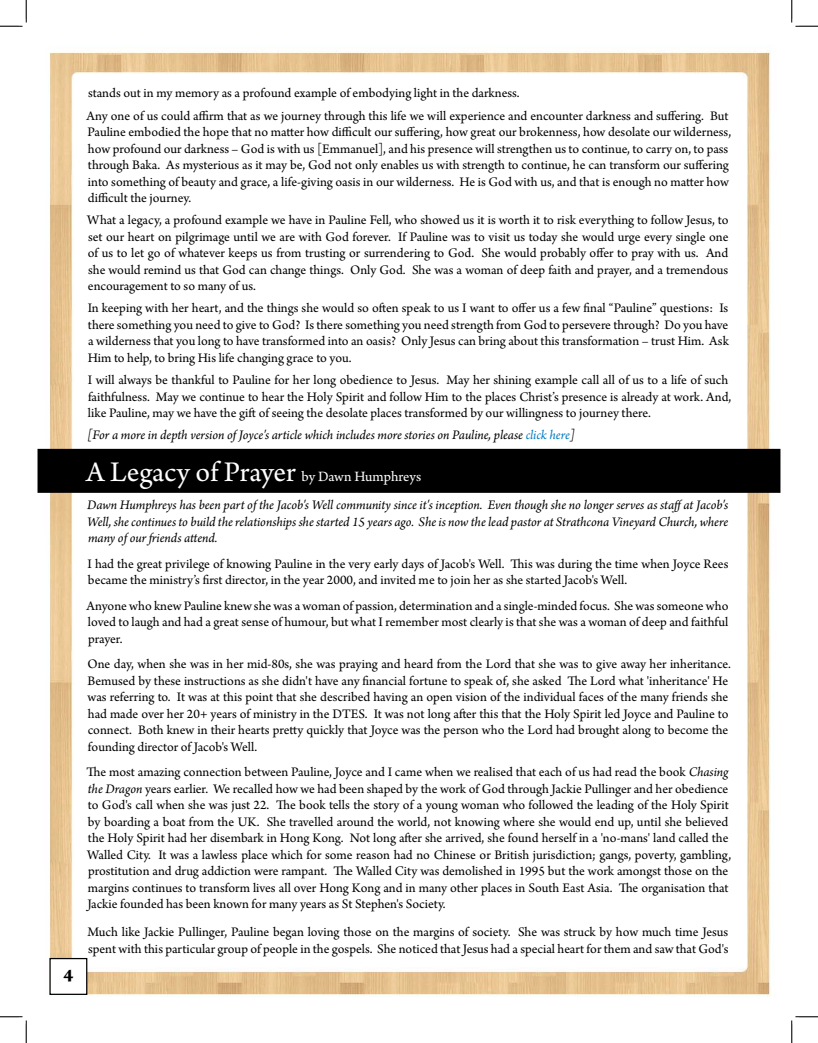
<style>
.page{position:relative;width:818px;height:1043px;background:#fff}
.page>*{position:absolute;margin:0;border:0;box-sizing:border-box;transform-origin:0 0}
.t1{font:30px "Arno Pro";letter-spacing:-.01em;color:#fff}
.t2{font:18.75px "Arno Pro Bold Caption";color:#000}
.t3{font:13.75px/16.5px "Arno Pro";color:#000}
.t4{font:italic 13.75px/16.5px "Arno Pro";letter-spacing:-.005em;color:#000;text-align:justify}
.s1{color:#007ac2}
.s2{font-size:15px}
.s3{font-style:italic}
</style>
<div class="page">
<img style="left:37px;top:50px;width:744px;height:946px">
<div style="left:38px;top:449px;width:741px;height:43px;background:#000"></div>
<div style="left:38px;top:449px;width:742px;height:44px;border:1px solid #000"></div>
<div style="left:50px;top:958px;width:37px;height:36px;background:#fff"></div>
<div style="left:49px;top:958px;width:38px;height:36px;border:1px solid #000"></div>
<svg style="left:0;top:0;width:27px;height:27px"></svg>
<svg style="left:0;top:1016px;width:27px;height:26px"></svg>
<svg style="left:791px;top:0;width:27px;height:27px"></svg>
<svg style="left:791px;top:1016px;width:27px;height:26px"></svg>
<h2 class="t2" style="left:63px;top:964px;width:11px">4</h2>
<p class="t3" style="left:87px;top:83px;width:643px;line-height:22.1px">stands out in my memory as a profound example of embodying light in the darkness.<br>Any one of us could affirm that as we journey through this life we will experience and encounter darkness and suffering. But</p>
<p class="t3" style="left:88px;top:124px;width:645px">Pauline embodied the hope that no matter how difficult our suffering, how great our brokenness, how desolate our wilderness, how profound our darkness – God is with us [Emmanuel], and his presence will strengthen us to continue, to carry on, to pass through Baka. As mysterious as it may be, God not only enables us with strength to continue, he can transform our suffering into something of beauty and grace, a life-giving oasis in our wilderness. He is God with us, and that is enough no matter how difficult the journey.</p>
<p class="t3" style="left:87px;top:213px;width:642px;text-align:justify">What a legacy, a profound example we have in Pauline Fell, who showed us it is worth it to risk everything to follow Jesus, to set our heart on pilgrimage until we are with God forever. If Pauline was to visit us today she would urge every single one of us to let go of whatever keeps us from trusting or surrendering to God. She would probably offer to pray with us. And she would remind us that God can change things. Only God. She was a woman of deep faith and prayer, and a tremendous encouragement to so many of us.</p>
<p class="t3" style="left:88px;top:301px;width:642px;text-align:justify">In keeping with her heart, and the things she would so often speak to us I want to offer us a few final “Pauline” questions: Is there something you need to give to God? Is there something you need strength from God to persevere through? Do you have a wilderness that you long to have transformed into an oasis? Only Jesus can bring about this transformation – trust Him. Ask Him to help, to bring His life changing grace to you.</p>
<p class="t3" style="left:88px;top:372px;width:645px">I will always be thankful to Pauline for her long obedience to Jesus. May her shining example call all of us to a life of such faithfulness. May we continue to hear the Holy Spirit and follow Him to the places Christ’s presence is already at work. And, like Pauline, may we have the gift of seeing the desolate places transformed by our willingness to journey there.</p>
<p class="t4" style="left:88px;top:427px;width:488px">[For a more in depth version of Joyce's article which includes more stories on Pauline, please <span class="s1">click here</span>]</p>
<h1 class="t1" style="left:86px;top:455px;width:336px">A Legacy of Prayer <span class="s2">by Dawn Humphreys</span></h1>
<p class="t4" style="left:87px;top:497px;width:642px">Dawn Humphreys has been part of the Jacob's Well community since it's inception. Even though she no longer serves as staffat Jacob's Well, she continues to build the relationships she started 15 years ago. She is now the lead pastor at Strathcona Vineyard Church, where many of our friends attend.</p>
<p class="t3" style="left:88px;top:556px;width:642px">I had the great privilege of knowing Pauline in the very early days of Jacob's Well. This was during the time when Joyce Rees became the ministry’s first director, in the year 2000, and invited me to join her as she started Jacob's Well.</p>
<p class="t3" style="left:87px;top:598px;width:643px;text-align:justify">Anyone who knew Pauline knew she was a woman of passion, determination and a single-minded focus. She was someone who loved to laugh and had a great sense of humour, but what I remember most clearly is that she was a woman of deep and faithful prayer.</p>
<p class="t3" style="left:87px;top:656px;width:644px">One day, when she was in her mid-80s, she was praying and heard from the Lord that she was to give away her inheritance.<br>Bemused by these instructions as she didn't have any financial fortune to speak of, she asked The Lord what 'inheritance' He was referring to. It was at this point that she described having an open vision of the individual faces of the many friends she had made over her 20+ years of ministry in the DTES. It was not long after this that the Holy Spirit led Joyce and Pauline to connect. Both knew in their hearts pretty quickly that Joyce was the person who the Lord had brought along to become the founding director of Jacob's Well.</p>
<p class="t3" style="left:87px;top:764px;width:646px">The most amazing connection between Pauline, Joyce and I came when we realised that each of us had read the book <span class="s3">Chasing the Dragon</span> years earlier. We recalled how we had been shaped by the work of God through Jackie Pullinger and her obedience to God's call when she was just 22. The book tells the story of a young woman who followed the leading of the Holy Spirit by boarding a boat from the UK. She travelled around the world, not knowing where she would end up, until she believed the Holy Spirit had her disembark in Hong Kong. Not long after she arrived, she found herself in a 'no-mans' land called the Walled City. It was a lawless place which for some reason had no Chinese or British jurisdiction; gangs, poverty, gambling, prostitution and drug addiction were rampant. The Walled City was demolished in 1995 but the work amongst those on the margins continues to transform lives all over Hong Kong and in many other places in South East Asia. The organisation that Jackie founded has been known for many years as St Stephen's Society.</p>
<p class="t3" style="left:88px;top:924px;width:642px">Much like Jackie Pullinger, Pauline began loving those on the margins of society. She was struck by how much time Jesus spent with this particular group of people in the gospels. She noticed that Jesus had a special heart for them and saw that God's</p>
</div>
